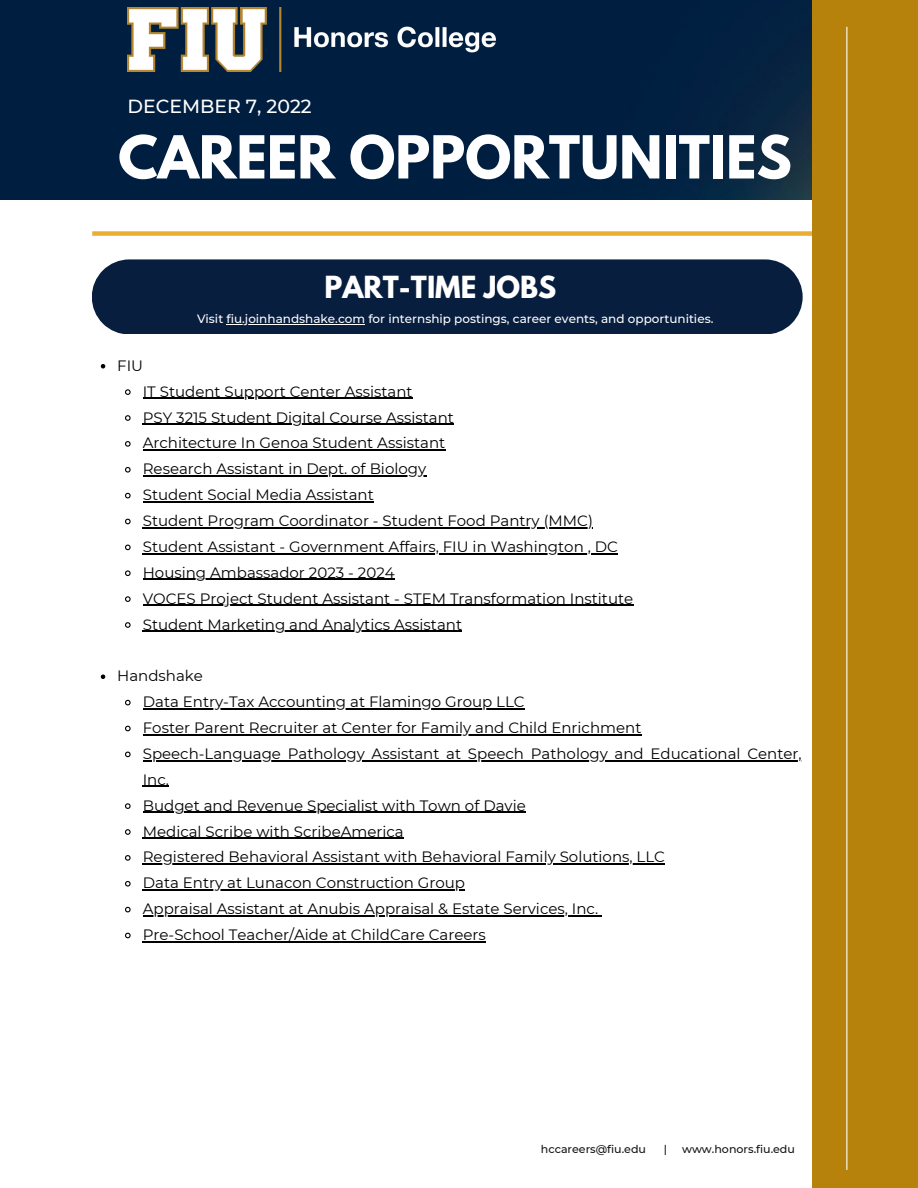
<style>
.page{position:relative;width:918px;height:1188px;background:#fff}
.page>*{position:absolute;margin:0;border:0;box-sizing:border-box;transform-origin:0 0}
.t1{font:700 52.5px "League Spartan";color:#fff}
.t2{font:700 27px "League Spartan";color:#fff}
.t3{font:500 18.9px "Montserrat";color:#fff}
.t4{font:15px/25.8px "Montserrat";color:#000}
.t5{font:500 12px "Montserrat";color:#fff}
.t6{font:500 11.1px "Montserrat";color:#171310}
</style>
<div class="page">
<div style="left:92px;top:231px;width:720px;height:5px;background:#e8b031"></div>
<div style="left:0;top:0;width:812px;height:199px;background:#001e40"></div>
<div style="left:812px;top:0;width:106px;height:1188px;background:#b6820b"></div>
<hr style="left:846px;top:27px;width:1px;height:1143px;background:#fff">
<img style="left:127px;top:8px;width:368px;height:64px">
<svg style="left:101px;top:364px;width:4px;height:5px"></svg>
<svg style="left:125px;top:389px;width:6px;height:6px"></svg>
<hr style="left:143px;top:398px;width:270px;height:1px;background:#000">
<svg style="left:125px;top:415px;width:6px;height:6px"></svg>
<hr style="left:143px;top:424px;width:311px;height:1px;background:#000">
<svg style="left:125px;top:441px;width:6px;height:6px"></svg>
<hr style="left:143px;top:450px;width:302px;height:1px;background:#000">
<svg style="left:125px;top:467px;width:6px;height:6px"></svg>
<hr style="left:143px;top:475px;width:283px;height:2px;background:#000">
<svg style="left:125px;top:492px;width:6px;height:7px"></svg>
<hr style="left:143px;top:501px;width:231px;height:1px;background:#000">
<svg style="left:125px;top:518px;width:6px;height:7px"></svg>
<hr style="left:143px;top:527px;width:450px;height:1px;background:#000">
<svg style="left:125px;top:544px;width:6px;height:7px"></svg>
<hr style="left:143px;top:553px;width:475px;height:1px;background:#000">
<svg style="left:125px;top:570px;width:6px;height:7px"></svg>
<hr style="left:143px;top:579px;width:252px;height:1px;background:#000">
<svg style="left:125px;top:596px;width:6px;height:6px"></svg>
<hr style="left:143px;top:605px;width:490px;height:1px;background:#000">
<svg style="left:125px;top:622px;width:6px;height:6px"></svg>
<hr style="left:143px;top:631px;width:319px;height:1px;background:#000">
<svg style="left:101px;top:675px;width:4px;height:4px"></svg>
<svg style="left:125px;top:699px;width:6px;height:7px"></svg>
<hr style="left:143px;top:708px;width:382px;height:1px;background:#000">
<svg style="left:125px;top:725px;width:6px;height:7px"></svg>
<hr style="left:143px;top:734px;width:498px;height:1px;background:#000">
<svg style="left:125px;top:751px;width:6px;height:7px"></svg>
<hr style="left:143px;top:760px;width:659px;height:1px;background:#000">
<svg style="left:143px;top:786px;width:26px;height:1px"></svg>
<svg style="left:125px;top:803px;width:6px;height:6px"></svg>
<hr style="left:143px;top:812px;width:383px;height:1px;background:#000">
<svg style="left:125px;top:829px;width:6px;height:6px"></svg>
<hr style="left:143px;top:838px;width:261px;height:1px;background:#000">
<svg style="left:125px;top:855px;width:6px;height:6px"></svg>
<hr style="left:143px;top:864px;width:522px;height:1px;background:#000">
<svg style="left:125px;top:881px;width:6px;height:6px"></svg>
<hr style="left:143px;top:889px;width:322px;height:2px;background:#000">
<svg style="left:125px;top:906px;width:6px;height:7px"></svg>
<hr style="left:143px;top:915px;width:455px;height:1px;background:#000">
<svg style="left:125px;top:932px;width:6px;height:7px"></svg>
<hr style="left:143px;top:941px;width:343px;height:1px;background:#000">
<div style="left:92px;top:259px;width:711px;height:75px;background:#081e3f"></div>
<hr style="left:227px;top:324px;width:138px;height:1px;background:#fff">
<p class="t3" style="left:127px;top:94px;width:186px">DECEMBER 7, 2022</p>
<h1 class="t1" style="left:118px;top:131px;width:675px">CAREER OPPORTUNITIES</h1>
<h2 class="t2" style="left:324px;top:274px;width:233px">PART-TIME JOBS</h2>
<p class="t5" style="left:197px;top:311px;width:518px">Visit fiu.joinhandshake.com for internship postings, career events, and opportunities.</p>
<p class="t4" style="left:143px;top:352px;width:492px;text-indent:-26px">FIU<br>IT Student Support Center Assistant<br>PSY 3215 Student Digital Course Assistant<br>Architecture In Genoa Student Assistant<br>Research Assistant in Dept. of Biology<br>Student Social Media Assistant<br>Student Program Coordinator - Student Food Pantry (MMC)<br>Student Assistant - Government Affairs, FIU in Washington , DC Housing Ambassador 2023 - 2024<br>VOCES Project Student Assistant - STEM Transformation Institute Student Marketing and Analytics Assistant</p>
<p class="t4" style="left:143px;top:663px;width:660px;text-indent:-26px">Handshake<br>Data Entry-Tax Accounting at Flamingo Group LLC<br>Foster Parent Recruiter at Center for Family and Child Enrichment<br>Speech-Language Pathology Assistant at Speech Pathology and Educational Center, Inc.<br>Budget and Revenue Specialist with Town of Davie<br>Medical Scribe with ScribeAmerica<br>Registered Behavioral Assistant with Behavioral Family Solutions, LLC<br>Data Entry at Lunacon Construction Group<br>Appraisal Assistant at Anubis Appraisal &amp; Estate Services, Inc.<br>Pre-School Teacher/Aide at ChildCare Careers</p>
<p class="t6" style="left:541px;top:1142px;width:107px">hccareers@fiu.edu</p>
<p class="t6" style="left:664px;top:1142px;width:5px">|</p>
<p class="t6" style="left:682px;top:1142px;width:114px">www.honors.fiu.edu</p>
</div>
